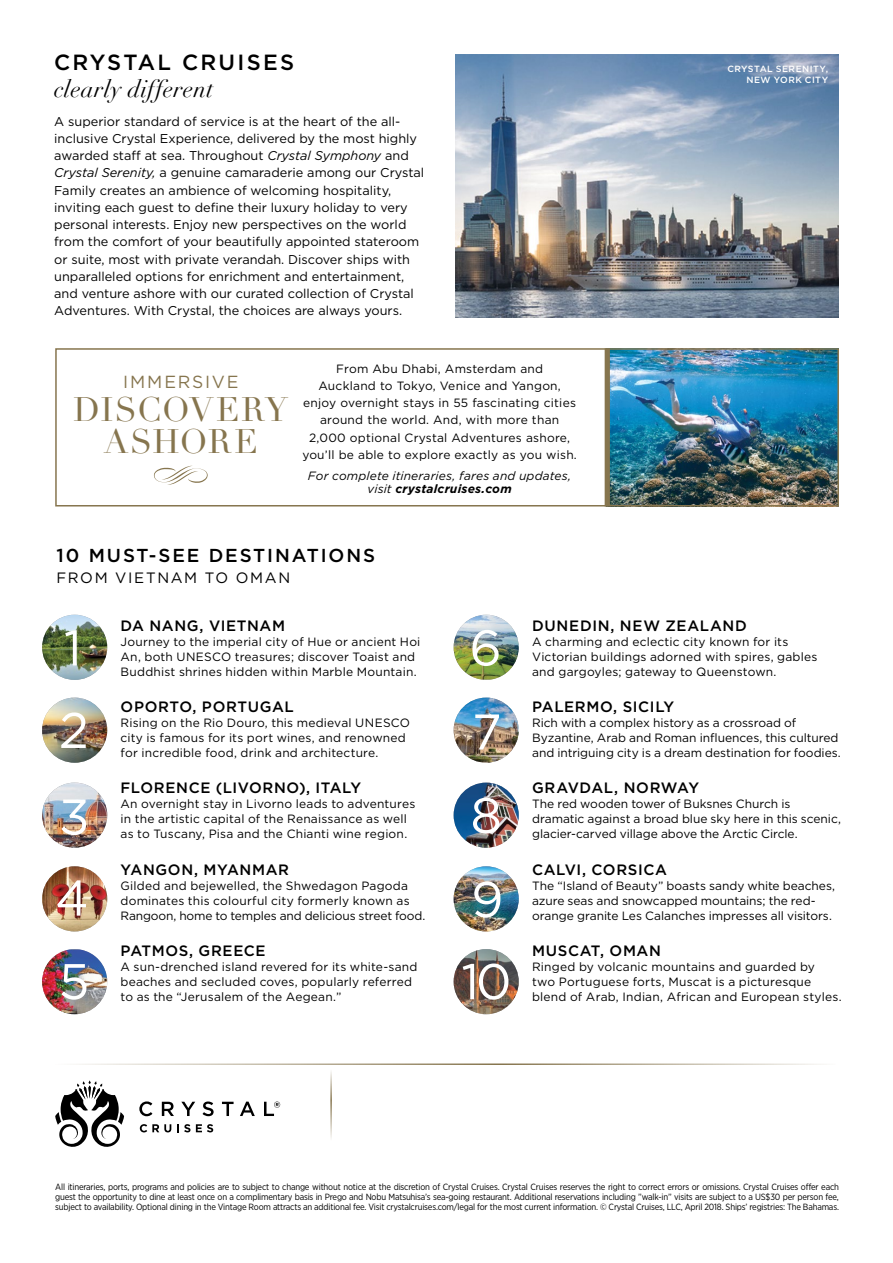
<style>
.page{position:relative;width:893px;height:1263px;background:#fff}
.page>*{position:absolute;margin:0;border:0;box-sizing:border-box;transform-origin:0 0}
.t1{font:49.95px "Gotham";color:#fff}
.t2{font:33.3px/31.5px "Didot";letter-spacing:.01em;color:#86754e;text-align:center}
.t3{font:italic 23.55px "Didot";letter-spacing:.01em;color:#000}
.t4{font:500 21.9px "Gotham";letter-spacing:.1em;color:#000}
.t5{font:500 18.75px "Gotham";letter-spacing:.1em;color:#000}
.t6{font:17.55px "Gotham";letter-spacing:.1em;color:#86754e}
.t7{font:500 15px "Gotham";letter-spacing:.04em;color:#000}
.t8{font:15px "Gotham";letter-spacing:.11em;color:#000}
.t9{font:12.75px/17.2px "Gotham";color:#000}
.t10{font:12px/15px "Gotham";letter-spacing:.01em;color:#000}
.t11{font:italic 12px/13.5px "Gotham";letter-spacing:.015em;color:#000;text-align:center}
.t12{font:9px/9.8px "Gotham Narrow";letter-spacing:-.02em;color:#000;text-align:justify}
.t13{font:500 9px/10.5px "Gotham";letter-spacing:.055em;color:#fff;text-align:right}
.s1{font-style:italic}
.s2{font-weight:700}
</style>
<div class="page">
<img style="left:610px;top:351px;width:226px;height:152px">
<img style="left:454px;top:949px;width:65px;height:65px;border-radius:33px">
<img style="left:454px;top:866px;width:65px;height:65px;border-radius:33px">
<img style="left:454px;top:783px;width:65px;height:65px;border-radius:33px">
<img style="left:454px;top:698px;width:65px;height:65px;border-radius:33px">
<img style="left:42px;top:949px;width:65px;height:65px">
<img style="left:42px;top:866px;width:65px;height:65px;border-radius:33px">
<img style="left:42px;top:783px;width:65px;height:65px;border-radius:33px">
<img style="left:42px;top:698px;width:65px;height:65px;border-radius:33px">
<img style="left:42px;top:615px;width:65px;height:65px;border-radius:33px">
<img style="left:454px;top:615px;width:65px;height:64px">
<img style="left:455px;top:54px;width:384px;height:263px">
<svg style="left:154px;top:466px;width:54px;height:19px"></svg>
<div style="left:605px;top:348px;width:5px;height:158px;background:#86754e"></div>
<div style="left:55px;top:348px;width:784px;height:158px;border:2px solid #86754e"></div>
<hr style="left:51px;top:1063px;width:784px;height:2px;background:#86754e">
<hr style="left:330px;top:1069px;width:2px;height:72px;background:#86754e">
<svg style="left:140px;top:1124px;width:31px;height:8px"></svg>
<svg style="left:177px;top:1124px;width:13px;height:8px"></svg>
<svg style="left:196px;top:1124px;width:17px;height:8px"></svg>
<svg style="left:139px;top:1101px;width:13px;height:15px"></svg>
<svg style="left:162px;top:1102px;width:12px;height:14px"></svg>
<svg style="left:181px;top:1102px;width:14px;height:14px"></svg>
<svg style="left:203px;top:1101px;width:11px;height:15px"></svg>
<svg style="left:222px;top:1102px;width:12px;height:14px"></svg>
<svg style="left:240px;top:1101px;width:15px;height:15px"></svg>
<svg style="left:264px;top:1101px;width:16px;height:15px"></svg>
<svg style="left:55px;top:1080px;width:69px;height:67px"></svg>
<h3 class="t4" style="left:54px;top:48px;width:242px">CRYSTAL CRUISES</h3>
<h3 class="t3" style="left:54px;top:74px;width:161px">clearly different</h3>
<p class="t9" style="left:54px;top:112px;width:371px">A superior standard of service is at the heart of the all&shy;inclusive Crystal Experience, delivered by the most highly awarded staff at sea. Throughout <span class="s1">Crystal Symphony</span> and <span class="s1">Crystal Serenity,</span> a genuine camaraderie among our Crystal Family creates an ambience of welcoming hospitality, inviting each guest to define their luxury holiday to very personal interests. Enjoy new perspectives on the world from the comfort of your beautifully appointed stateroom or suite, most with private verandah. Discover ships with unparalleled options for enrichment and entertainment, and venture ashore with our curated collection of Crystal Adventures. With Crystal, the choices are always yours.</p>
<h3 class="t6" style="left:123px;top:371px;width:117px">IMMERSIVE</h3>
<h2 class="t2" style="left:73px;top:395px;width:217px">DISCOVERY<br>ASHORE</h2>
<p class="t10" style="left:302px;top:359px;width:276px;line-height:17.2px;text-align:center">From Abu Dhabi, Amsterdam and<br>Auckland to Tokyo, Venice and Yangon, enjoy overnight stays in 55 fascinating cities around the world. And, with more than 2,000 optional Crystal Adventures ashore, you’ll be able to explore exactly as you wish.</p>
<p class="t11" style="left:308px;top:468px;width:265px">For complete itineraries, fares and updates, visit <span class="s2">crystalcruises.com</span></p>
<h3 class="t5" style="left:57px;top:543px;width:320px">10 MUST-SEE DESTINATIONS</h3>
<p class="t8" style="left:57px;top:568px;width:235px">FROM VIETNAM TO OMAN</p>
<p class="t13" style="left:727px;top:64px;width:102px">CRYSTAL SERENITY,<br>NEW YORK CITY</p>
<p class="t7" style="left:121px;top:616px;width:166px">DA NANG, VIETNAM</p>
<p class="t10" style="left:121px;top:634px;width:301px">Journey to the imperial city of Hue or ancient Hoi<br>An, both UNESCO treasures; discover Toaist and<br>Buddhist shrines hidden within Marble Mountain.</p>
<p class="t7" style="left:121px;top:697px;width:175px">OPORTO, PORTUGAL</p>
<p class="t10" style="left:121px;top:715px;width:291px">Rising on the Rio Douro, this medieval UNESCO city is famous for its port wines, and renowned for incredible food, drink and architecture.</p>
<p class="t7" style="left:121px;top:778px;width:242px">FLORENCE (LIVORNO), ITALY</p>
<p class="t10" style="left:121px;top:796px;width:296px">An overnight stay in Livorno leads to adventures in the artistic capital of the Renaissance as well as to Tuscany, Pisa and the Chianti wine region.</p>
<p class="t7" style="left:121px;top:859px;width:170px">YANGON, MYANMAR</p>
<p class="t10" style="left:121px;top:878px;width:306px">Gilded and bejewelled, the Shwedagon Pagoda dominates this colourful city formerly known as<br>Rangoon, home to temples and delicious street food.</p>
<p class="t7" style="left:121px;top:941px;width:147px">PATMOS, GREECE</p>
<p class="t10" style="left:121px;top:959px;width:298px">A sun-drenched island revered for its white-sand beaches and secluded coves, popularly referred to as the “Jerusalem of the Aegean.”</p>
<h1 class="t1" style="left:64px;top:616px;width:19px">1</h1>
<h1 class="t1" style="left:469px;top:616px;width:34px">6</h1>
<h1 class="t1" style="left:59px;top:698px;width:31px">2</h1>
<h1 class="t1" style="left:472px;top:700px;width:31px">7</h1>
<h1 class="t1" style="left:59px;top:785px;width:32px">3</h1>
<h1 class="t1" style="left:470px;top:783px;width:33px">8</h1>
<h1 class="t1" style="left:55px;top:866px;width:35px">4</h1>
<h1 class="t1" style="left:471px;top:867px;width:34px">9</h1>
<h1 class="t1" style="left:59px;top:949px;width:32px">5</h1>
<h1 class="t1" style="left:461px;top:949px;width:52px">10</h1>
<p class="t7" style="left:532px;top:616px;width:216px">DUNEDIN, NEW ZEALAND</p>
<p class="t10" style="left:532px;top:634px;width:287px">A charming and eclectic city known for its<br>Victorian buildings adorned with spires, gables and gargoyles; gateway to Queenstown.</p>
<p class="t7" style="left:532px;top:697px;width:144px">PALERMO, SICILY</p>
<p class="t10" style="left:532px;top:715px;width:310px">Rich with a complex history as a crossroad of<br>Byzantine, Arab and Roman influences, this cultured and intriguing city is a dream destination for foodies.</p>
<p class="t7" style="left:532px;top:778px;width:169px">GRAVDAL, NORWAY</p>
<p class="t10" style="left:532px;top:796px;width:310px">The red wooden tower of Buksnes Church is dramatic against a broad blue sky here in this scenic, glacier-carved village above the Arctic Circle.</p>
<p class="t7" style="left:532px;top:859px;width:136px">CALVI, CORSICA</p>
<p class="t10" style="left:532px;top:878px;width:304px">The “Island of Beauty” boasts sandy white beaches, azure seas and snowcapped mountains; the red&shy;orange granite Les Calanches impresses all visitors.</p>
<p class="t7" style="left:532px;top:941px;width:130px">MUSCAT, OMAN</p>
<p class="t10" style="left:532px;top:959px;width:311px">Ringed by volcanic mountains and guarded by<br>two Portuguese forts, Muscat is a picturesque blend of Arab, Indian, African and European styles.</p>
<p class="t12" style="left:55px;top:1182px;width:785px">All itineraries, ports, programs and policies are to subject to change without notice at the discretion of Crystal Cruises. Crystal Cruises reserves the right to correct errors or omissions. Crystal Cruises offer each guest the opportunity to dine at least once on a complimentary basis in Prego and Nobu Matsuhisa’s sea-going restaurant. Additional reservations including ”walk-in” visits are subject to a US$30 per person fee, subject to availability. Optional dining in the Vintage Room attracts an additional fee. Visit crystalcruises.com/legal for the most current information. © Crystal Cruises, LLC, April 2018. Ships’ registries: The Bahamas.</p>
</div>
